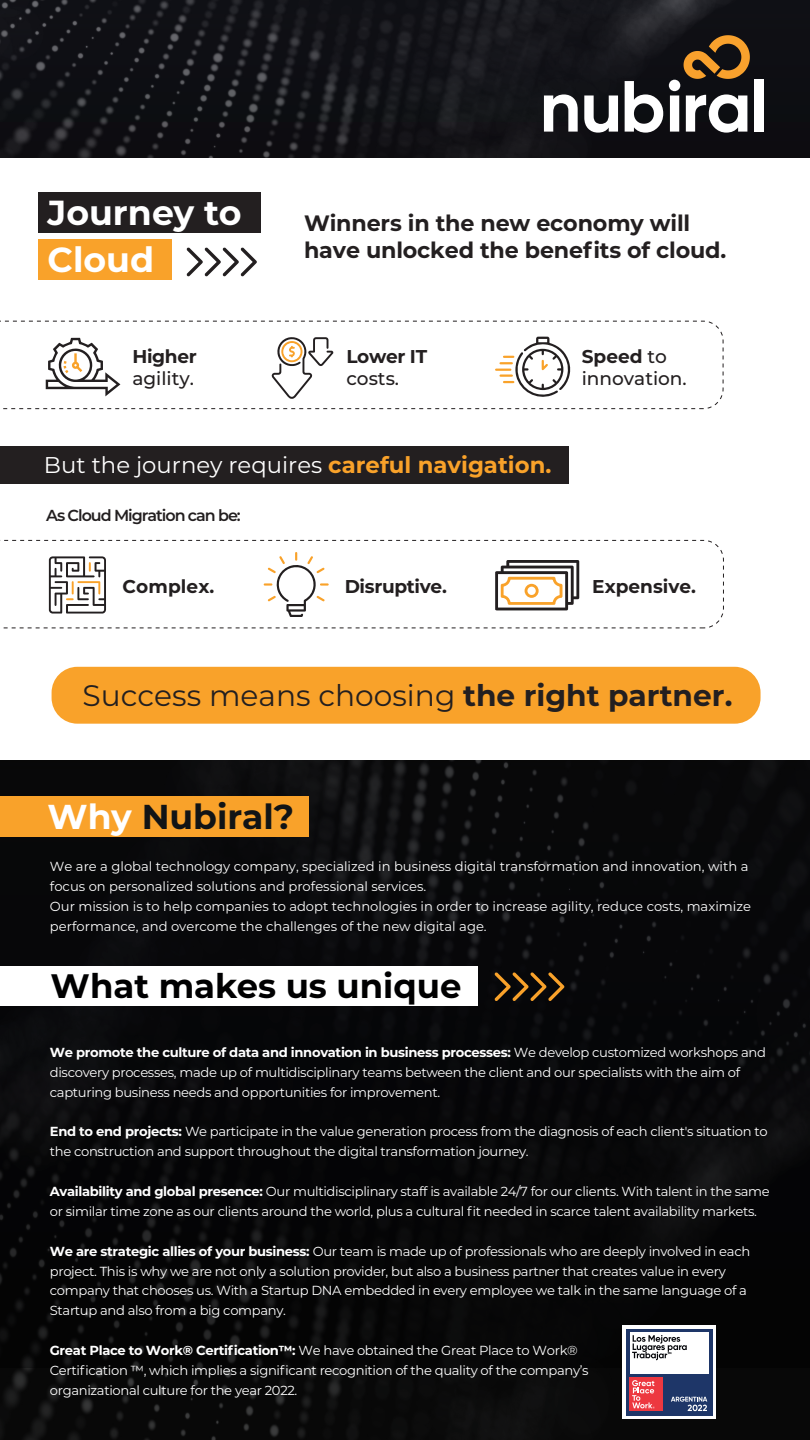
<style>
.page{position:relative;width:810px;height:1440px;background:#fff}
.page>*{position:absolute;margin:0;border:0;box-sizing:border-box;transform-origin:0 0}
.t1{font:700 34.8px/46.8px "Montserrat";color:#fff}
.t2{font:700 34.6px "Montserrat";color:#111416}
.t3{font:700 33.8px "Montserrat";color:#000001}
.t4{font:29.6px "Montserrat";color:#231f20}
.t5{font:22.8px "Montserrat";color:#fff}
.t6{font:700 22.2px/26.6px "Montserrat";letter-spacing:-.005em;color:#231f20}
.t7{font:500 18.6px/22.2px "Montserrat";color:#231f20}
.t8{font:700 18.6px "Montserrat";letter-spacing:-.02em;color:#231f20}
.t9{font:700 18.6px "Montserrat";color:#231f20}
.t10{font:700 18.6px "Montserrat";letter-spacing:.005em;color:#231f20}
.t11{font:600 16px "Montserrat";letter-spacing:-.065em;color:#231f20}
.t12{font:13.2px/19.8px "Montserrat";letter-spacing:-.025em;color:#fff}
.t13{font:13.2px/19.8px "Montserrat";color:#fff}
.s1{font-weight:700}
.s2{font-weight:700;color:#f9a22a}
.s3{color:#fff}
</style>
<div class="page">
<svg style="left:0;top:0;width:810px;height:158px;background:#141419"></svg>
<div style="left:38px;top:192px;width:223px;height:41px;background:#231f20"></div>
<div style="left:38px;top:240px;width:133px;height:40px;background:#f9a22a"></div>
<div style="left:0;top:446px;width:568px;height:37px;background:#231f20"></div>
<div style="left:52px;top:667px;width:709px;height:57px;background:#f9a22a;border-radius:26px"></div>
<svg style="left:0;top:321px;width:724px;height:88px"></svg>
<svg style="left:0;top:540px;width:724px;height:88px"></svg>
<svg style="left:495px;top:560px;width:84px;height:50px"></svg>
<svg style="left:49px;top:556px;width:57px;height:58px"></svg>
<svg style="left:264px;top:552px;width:65px;height:65px"></svg>
<svg style="left:187px;top:247px;width:70px;height:29px"></svg>
<div style="left:0;top:761px;width:810px;height:679px;background:#080809"></div>
<div style="left:0;top:796px;width:308px;height:41px;background:#f9a22a"></div>
<div style="left:0;top:966px;width:478px;height:40px;background:#fff"></div>
<svg style="left:623px;top:1325px;width:93px;height:93px"></svg>
<div style="left:626px;top:1329px;width:86px;height:86px;background:#1e3668"></div>
<svg style="left:671px;top:1397px;width:36px;height:14px"></svg>
<div style="left:630px;top:1333px;width:78px;height:41px;background:#fff"></div>
<div style="left:630px;top:1378px;width:33px;height:33px;background:#ed3840"></div>
<svg style="left:632px;top:1380px;width:23px;height:28px"></svg>
<svg style="left:632px;top:1335px;width:55px;height:25px"></svg>
<svg style="left:495px;top:972px;width:69px;height:29px"></svg>
<svg style="left:544px;top:94px;width:34px;height:38px"></svg>
<svg style="left:584px;top:95px;width:34px;height:38px"></svg>
<svg style="left:625px;top:81px;width:38px;height:52px"></svg>
<div style="left:754px;top:79px;width:9px;height:53px;background:#fff"></div>
<svg style="left:669px;top:35px;width:81px;height:98px"></svg>
<h1 class="t1" style="left:48px;top:187px;width:195px">Journey to<br>Cloud</h1>
<h3 class="t8" style="left:132px;top:343px;width:66px">Higher</h3>
<h3 class="t7" style="left:132px;top:367px;width:63px">agility.</h3>
<h3 class="t6" style="left:304px;top:209px;width:424px">Winners in the new economy will have unlocked the benefits of cloud.</h3>
<h3 class="t8" style="left:346px;top:343px;width:82px">Lower IT</h3>
<h3 class="t7" style="left:346px;top:367px;width:54px">costs.</h3>
<h3 class="t7" style="left:582px;top:345px;width:107px"><span class="s1">Speed</span> to innovation.</h3>
<h3 class="t5" style="left:44px;top:449px;width:509px">But the journey requires <span class="s2">careful navigation.</span></h3>
<p class="t11" style="left:46px;top:504px;width:196px">As Cloud Migration can be:</p>
<h3 class="t10" style="left:123px;top:573px;width:93px">Complex.</h3>
<h3 class="t8" style="left:345px;top:573px;width:104px">Disruptive.</h3>
<h3 class="t9" style="left:592px;top:573px;width:105px">Expensive.</h3>
<h3 class="t4" style="left:83px;top:675px;width:651px">Success means choosing <span class="s1">the right partner.</span></h3>
<h2 class="t2" style="left:48px;top:792px;width:248px"><span class="s3">Why</span> Nubiral?</h2>
<p class="t13" style="left:50px;top:856px;width:703px">We are a global technology company, specialized in business digital transformation and innovation, with a focus on personalized solutions and professional services.<br>Our mission is to help companies to adopt technologies in order to increase agility, reduce costs, maximize performance, and overcome the challenges of the new digital age.</p>
<h3 class="t3" style="left:51px;top:962px;width:412px">What makes us unique</h3>
<p class="t12" style="left:50px;top:1042px;width:718px"><span class="s1">We promote the culture of data and innovation in business processes:</span> We develop customized workshops and discovery processes, made up of multidisciplinary teams between the client and our specialists with the aim of capturing business needs and opportunities for improvement.</p>
<p class="t12" style="left:50px;top:1121px;width:719px"><span class="s1">End to end projects:</span> We participate in the value generation process from the diagnosis of each client's situation to the construction and support throughout the digital transformation journey.</p>
<p class="t12" style="left:50px;top:1181px;width:721px"><span class="s1">Availability and global presence:</span> Our multidisciplinary staff is available 24/7 for our clients. With talent in the same or similar time zone as our clients around the world, plus a cultural fit needed in scarce talent availability markets.</p>
<p class="t12" style="left:50px;top:1241px;width:702px"><span class="s1">We are strategic allies of your business:</span> Our team is made up of professionals who are deeply involved in each project. This is why we are not only a solution provider, but also a business partner that creates value in every company that chooses us. With a Startup DNA embedded in every employee we talk in the same language of a Startup and also from a big company.</p>
<p class="t12" style="left:50px;top:1340px;width:540px"><span class="s1">Great Place to Work® Certification™:</span> We have obtained the Great Place to Work®<br>Certification ™, which implies a significant recognition of the quality of the company’s organizational culture for the year 2022.</p>
</div>
